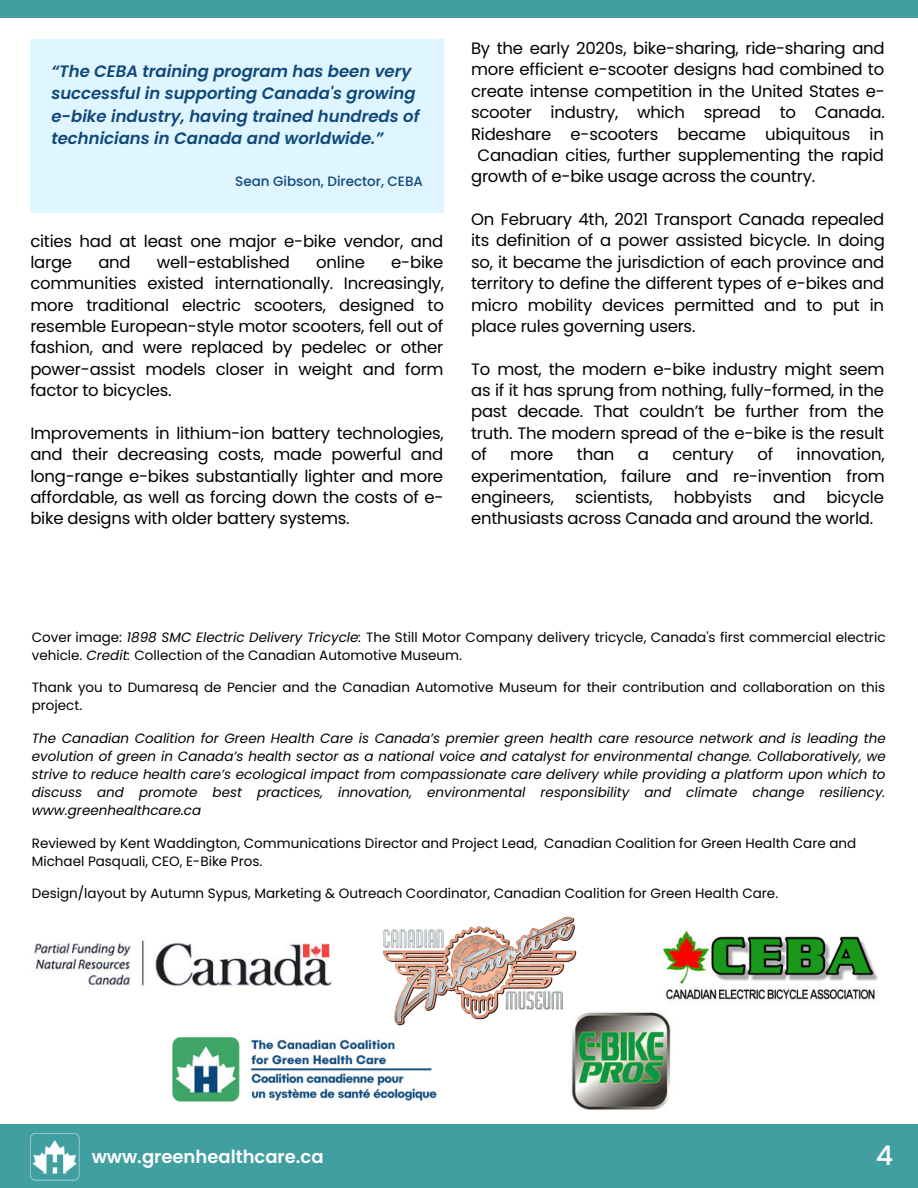
<style>
.page{position:relative;width:918px;height:1188px;background:#fff}
.page>*{position:absolute;margin:0;border:0;box-sizing:border-box;transform-origin:0 0}
.t1{font:500 27px "Poppins";color:#fefefe}
.t2{font:600 18px "Poppins";color:#fff}
.t3{font:16.5px/21.3px "Poppins";letter-spacing:-.015em;color:#000;text-align:justify}
.t4{font:italic 600 16.5px/22.5px "Poppins";color:#104979}
.t5{font:13.5px/18px "Poppins";color:#000}
.t6{font:italic 13.5px/18px "Poppins";color:#000;text-align:justify}
.t7{font:500 13.5px "Poppins";color:#104979}
.s1{font-style:italic}
</style>
<div class="page">
<div style="left:0;top:0;width:918px;height:18px;background:#419fa1"></div>
<img style="left:383px;top:916px;width:194px;height:110px">
<img style="left:32px;top:940px;width:303px;height:47px">
<img style="left:173px;top:1037px;width:264px;height:65px">
<div style="left:30px;top:40px;width:414px;height:173px;background:#dff5ff"></div>
<img style="left:662px;top:929px;width:216px;height:73px">
<img style="left:547px;top:1011px;width:124px;height:99px">
<div style="left:0;top:1125px;width:918px;height:63px;background:#419fa1"></div>
<img style="left:30px;top:1133px;width:50px;height:48px">
<p class="t4" style="left:51px;top:60px;width:370px">“The CEBA training program has been very successful in supporting Canada's growing e-bike industry, having trained hundreds of technicians in Canada and worldwide.”</p>
<p class="t7" style="left:235px;top:173px;width:189px">Sean Gibson, Director, CEBA</p>
<p class="t3" style="left:30px;top:230px;width:414px">cities had at least one major e-bike vendor, and large</p>
<p class="t3" style="left:30px;top:252px;width:415px;text-indent:361px">e-bike communities existed internationally. Increasingly, more traditional electric scooters, designed to resemble European-style motor scooters, fell out of fashion, and were replaced by pedelec or other power-assist models closer in weight and form factor to bicycles.</p>
<p class="t3" style="left:30px;top:423px;width:415px">Improvements in lithium-ion battery technologies, and their decreasing costs, made powerful and long-range e-bikes substantially lighter and more affordable, as well as forcing down the costs of e&shy;bike designs with older battery systems.</p>
<p class="t3" style="left:98px;top:252px;width:34px">and</p>
<p class="t3" style="left:157px;top:252px;width:135px">well-established</p>
<p class="t3" style="left:316px;top:252px;width:50px">online</p>
<p class="t3" style="left:471px;top:38px;width:415px">By the early 2020s, bike-sharing, ride-sharing and</p>
<p class="t3" style="left:471px;top:59px;width:415px">more efficient e-scooter designs had combined to</p>
<p class="t3" style="left:471px;top:81px;width:415px">create intense competition in the United States e-</p>
<p class="t3" style="left:471px;top:102px;width:415px">scooter industry, which spread to Canada.</p>
<p class="t3" style="left:471px;top:123px;width:414px">Rideshare e-scooters became ubiquitous in</p>
<p class="t3" style="left:478px;top:145px;width:408px">Canadian cities, further supplementing the rapid</p>
<p class="t3" style="left:471px;top:166px;width:346px">growth of e-bike usage across the country.</p>
<p class="t3" style="left:471px;top:209px;width:415px">On February 4th, 2021 Transport Canada repealed its definition of a power assisted bicycle. In doing so, it became the jurisdiction of each province and territory to define the different types of e-bikes and micro mobility devices permitted and to put in place rules governing users.</p>
<p class="t3" style="left:471px;top:358px;width:415px">To most, the modern e-bike industry might seem as if it has sprung from nothing, fully-formed, in the past decade. That couldn’t be further from the truth. The modern spread of the e-bike is the result of</p>
<p class="t3" style="left:510px;top:444px;width:45px">more</p>
<p class="t3" style="left:577px;top:444px;width:39px">than</p>
<p class="t3" style="left:638px;top:444px;width:13px">a</p>
<p class="t3" style="left:673px;top:444px;width:63px">century</p>
<p class="t3" style="left:757px;top:444px;width:17px">of</p>
<p class="t3" style="left:471px;top:444px;width:415px;text-indent:325px">innovation, experimentation, failure and re-invention from engineers,</p>
<p class="t3" style="left:471px;top:487px;width:414px;text-indent:355px">bicycle enthusiasts across Canada and around the world.</p>
<p class="t3" style="left:575px;top:487px;width:79px">scientists,</p>
<p class="t3" style="left:674px;top:487px;width:80px">hobbyists</p>
<p class="t3" style="left:773px;top:487px;width:34px">and</p>
<p class="t5" style="left:32px;top:628px;width:855px">Cover image: <span class="s1">1898 SMC Electric Delivery Tricycle:</span> The Still Motor Company delivery tricycle, Canada's first commercial electric vehicle. <span class="s1">Credit:</span> Collection of the Canadian Automotive Museum.</p>
<p class="t5" style="left:32px;top:679px;width:855px">Thank you to Dumaresq de Pencier and the Canadian Automotive Museum for their contribution and collaboration on this project.</p>
<p class="t6" style="left:32px;top:730px;width:856px">The Canadian Coalition for Green Health Care is Canada’s premier green health care resource network and is leading the evolution of green in Canada’s health sector as a national voice and catalyst for environmental change. Collaboratively, we strive to reduce health care’s ecological impact from compassionate care delivery while providing a platform upon which to discuss and promote best practices, innovation, environmental responsibility and climate change resiliency. www.greenhealthcare.ca</p>
<p class="t5" style="left:32px;top:834px;width:826px">Reviewed by Kent Waddington, Communications Director and Project Lead, Canadian Coalition for Green Health Care and<br>Michael Pasquali, CEO, E-Bike Pros.</p>
<p class="t5" style="left:32px;top:884px;width:748px">Design/layout by Autumn Sypus, Marketing &amp; Outreach Coordinator, Canadian Coalition for Green Health Care.</p>
<p class="t2" style="left:92px;top:1146px;width:233px">www.greenhealthcare.ca</p>
<h1 class="t1" style="left:876px;top:1140px;width:19px">4</h1>
</div>
